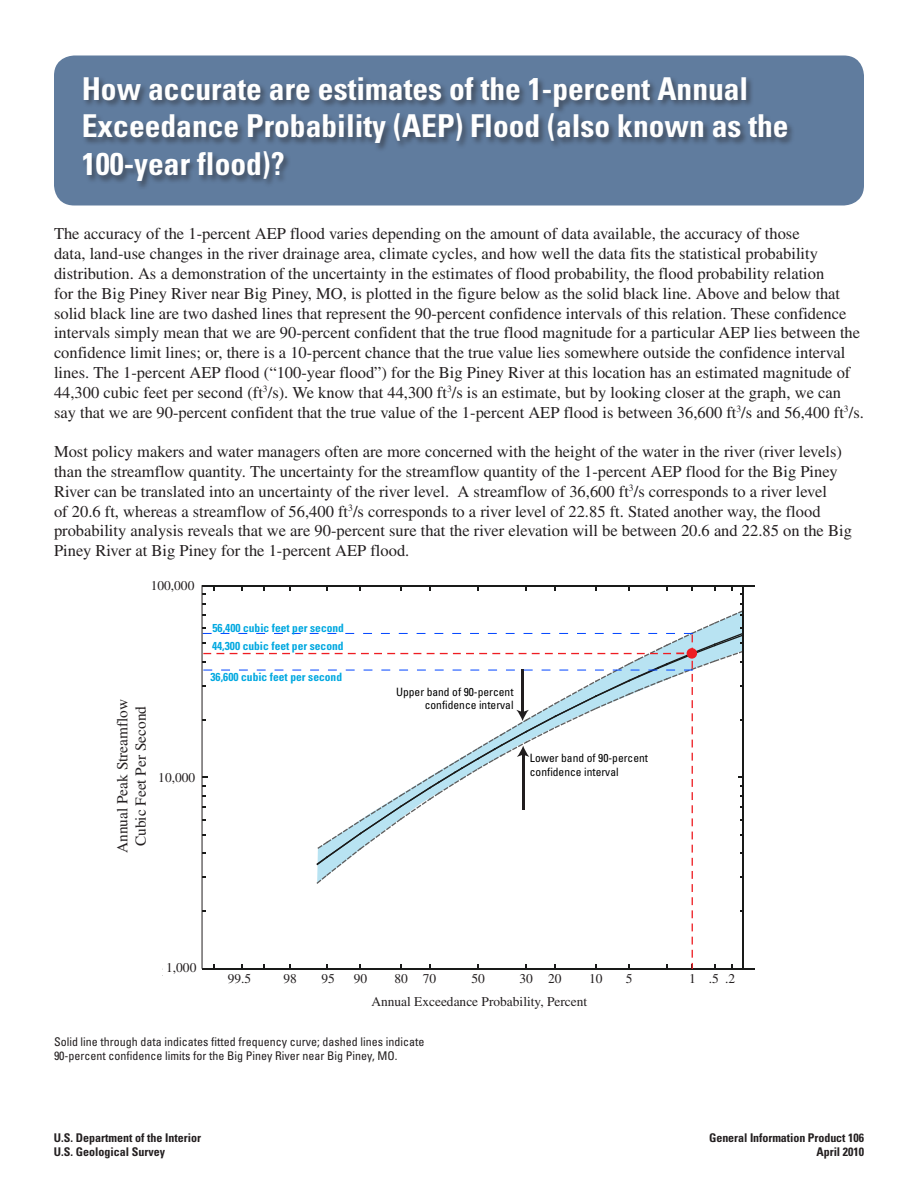
<style>
.page{position:relative;width:918px;height:1188px;background:#fff}
.page>*{position:absolute;margin:0;border:0;box-sizing:border-box;transform-origin:0 0}
.t1{font:700 condensed 31.5px/37.8px "Univers";color:#fff}
.t2{font:16.5px/19.8px "Times";color:#231f20}
.t3{font:15.3px "Times";color:#231f20}
.t4{font:13.35px "Times";color:#231f20}
.t5{font:12.75px "Courier New";color:#191a19;scale:.96 1}
.t6{font:12.3px/15.1px "Courier New";color:#191a19;scale:1.04 1}
.t7{font:condensed 12px/14.4px "Univers";color:#231f20}
.Series{font:700 condensed 12px/14.4px "Univers";color:#231f20;text-align:right}
.t8{font:condensed 11.55px "Univers";color:#000}
.t9{font:700 condensed 11.55px "Univers";color:#00a8e0}
</style>
<div class="page">
<div style="left:54px;top:56px;width:810px;height:150px;background:#607c9e;border-radius:20px"></div>
<div style="left:82px;top:75px;width:714px;height:115px;background:#231f20;opacity:.51"></div>
<hr style="left:743px;top:585px;width:1px;height:384px;background:#191a19">
<hr style="left:202px;top:968px;width:552px;height:1px;background:#191a19">
<hr style="left:202px;top:585px;width:552px;height:1px;background:#191a19">
<svg style="left:203px;top:586px;width:12px;height:9px"></svg>
<svg style="left:731px;top:586px;width:12px;height:9px"></svg>
<svg style="left:691px;top:937px;width:2px;height:32px"></svg>
<svg style="left:203px;top:604px;width:540px;height:314px"></svg>
<hr style="left:202px;top:585px;width:1px;height:384px;background:#231f20">
<p class="t1" style="left:82px;top:69px;width:708px">How accurate are estimates of the 1-percent Annual<br>Exceedance Probability (AEP) Flood (also known as the<br>100-year flood)?</p>
<p class="t2" style="left:54px;top:224px;width:811px">The accuracy of the 1-percent AEP flood varies depending on the amount of data available, the accuracy of those<br>data, land-use changes in the river drainage area, climate cycles, and how well the data fits the statistical probability distribution. As a demonstration of the uncertainty in the estimates of flood probability, the flood probability relation<br>for the Big Piney River near Big Piney, MO, is plotted in the figure below as the solid black line. Above and below that solid black line are two dashed lines that represent the 90-percent confidence intervals of this relation. These confidence intervals simply mean that we are 90-percent confident that the true flood magnitude for a particular AEP lies between the confidence limit lines; or, there is a 10-percent chance that the true value lies somewhere outside the confidence interval lines. The 1-percent AEP flood (“100-year flood”) for the Big Piney River at this location has an estimated magnitude of 44,300 cubic feet per second (ft<sup>3</sup>/s). We know that 44,300 ft<sup>3</sup>/s is an estimate, but by looking closer at the graph, we can say that we are 90-percent confident that the true value of the 1-percent AEP flood is between 36,600 ft<sup>3</sup>/s and 56,400 ft<sup>3</sup>/s.</p>
<p class="t2" style="left:54px;top:442px;width:799px">Most policy makers and water managers often are more concerned with the height of the water in the river (river levels) than the streamflow quantity. The uncertainty for the streamflow quantity of the 1-percent AEP flood for the Big Piney River can be translated into an uncertainty of the river level. A streamflow of 36,600 ft<sup>3</sup>/s corresponds to a river level<br>of 20.6 ft, whereas a streamflow of 56,400 ft<sup>3</sup>/s corresponds to a river level of 22.85 ft. Stated another way, the flood probability analysis reveals that we are 90-percent sure that the river elevation will be between 20.6 and 22.85 on the Big Piney River at Big Piney for the 1-percent AEP flood.</p>
<p class="t4" style="left:151px;top:578px;width:45px">100,000</p>
<p class="t5" style="left:148px;top:581px;width:52px">100,000</p>
<p class="t6" style="left:115px;top:847px;width:157px;rotate:-90deg">ANNUAL PEAK DISCHARGE<br>CUBIC FEET PER SECOND</p>
<p class="t3" style="left:114px;top:853px;width:155px;rotate:-90deg">Annual Peak Streamflow</p>
<p class="t3" style="left:132px;top:846px;width:142px;rotate:-90deg">Cubic Feet Per Second</p>
<p class="t4" style="left:158px;top:770px;width:38px">10,000</p>
<p class="t5" style="left:154px;top:773px;width:45px">10,000</p>
<p class="t9" style="left:212px;top:620px;width:133px">56,400 cubic feet per second</p>
<p class="t9" style="left:212px;top:639px;width:133px">44,300 cubic feet per second</p>
<p class="t9" style="left:211px;top:670px;width:133px">36,600 cubic feet per second</p>
<p class="t8" style="left:396px;top:684px;width:119px">Upper band of 90-percent</p>
<p class="t8" style="left:425px;top:698px;width:90px">confidence interval</p>
<p class="t8" style="left:530px;top:751px;width:120px">Lower band of 90-percent</p>
<p class="t8" style="left:530px;top:765px;width:90px">confidence interval</p>
<p class="t4" style="left:166px;top:960px;width:32px">1,000</p>
<p class="t5" style="left:161px;top:964px;width:38px">1,000</p>
<p class="t4" style="left:228px;top:971px;width:25px">99.5</p>
<p class="t4" style="left:284px;top:971px;width:15px">98</p>
<p class="t4" style="left:322px;top:971px;width:15px">95</p>
<p class="t4" style="left:354px;top:971px;width:15px">90</p>
<p class="t4" style="left:395px;top:971px;width:15px">80</p>
<p class="t4" style="left:423px;top:971px;width:15px">70</p>
<p class="t4" style="left:471px;top:971px;width:15px">50</p>
<p class="t4" style="left:520px;top:971px;width:15px">30</p>
<p class="t4" style="left:548px;top:971px;width:15px">20</p>
<p class="t4" style="left:589px;top:971px;width:15px">10</p>
<p class="t4" style="left:626px;top:971px;width:8px">5</p>
<p class="t4" style="left:689px;top:971px;width:8px">1</p>
<p class="t4" style="left:709px;top:971px;width:12px">.5</p>
<p class="t4" style="left:725px;top:971px;width:12px">.2</p>
<p class="t4" style="left:371px;top:994px;width:217px">Annual Exceedance Probability, Percent</p>
<p class="t5" style="left:228px;top:973px;width:31px">99.5</p>
<p class="t5" style="left:283px;top:973px;width:17px">98</p>
<p class="t5" style="left:320px;top:973px;width:17px">95</p>
<p class="t5" style="left:354px;top:973px;width:17px">90</p>
<p class="t5" style="left:394px;top:973px;width:47px">80 70</p>
<p class="t5" style="left:471px;top:973px;width:17px">50</p>
<p class="t5" style="left:519px;top:973px;width:47px">30 20</p>
<p class="t5" style="left:589px;top:973px;width:17px">10</p>
<p class="t5" style="left:626px;top:973px;width:17px">52</p>
<p class="t5" style="left:688px;top:973px;width:59px">10 5. 0.2</p>
<p class="t5" style="left:348px;top:994px;width:294px">ANNUAL EXCEEDANCE PROBABILITY, PERCENT</p>
<p class="t7" style="left:54px;top:1034px;width:372px">Solid line through data indicates fitted frequency curve; dashed lines indicate<br>90-percent confidence limits for the Big Piney River near Big Piney, MO.</p>
<p class="Series" style="left:54px;top:1131px;width:149px">U.S. Department of the Interior</p>
<p class="Series" style="left:54px;top:1145px;width:113px">U.S. Geological Survey</p>
<p class="Series" style="left:709px;top:1131px;width:156px">General Information Product 106<br>April 2010</p>
</div>
